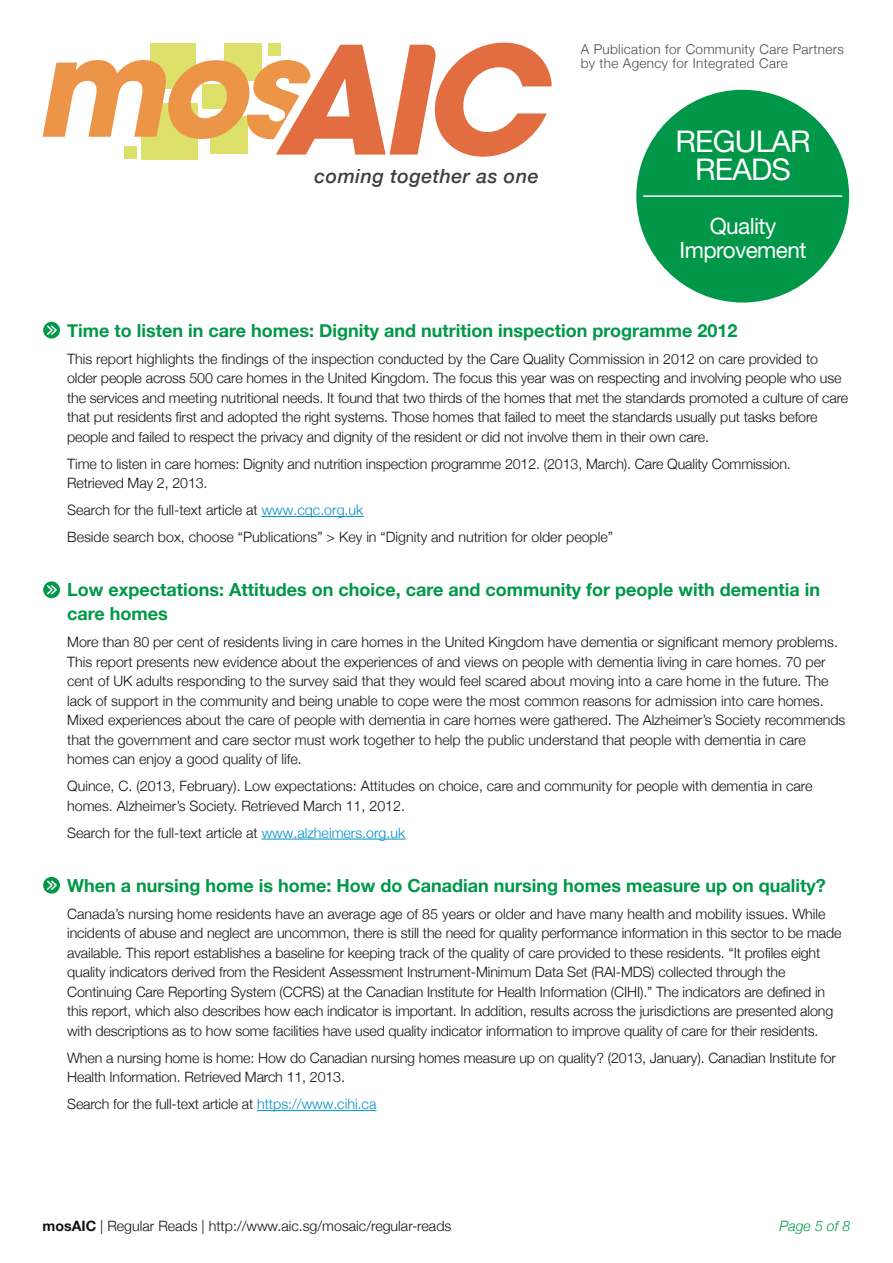
<style>
.page{position:relative;width:893px;height:1263px;background:#fff}
.page>*{position:absolute;margin:0;border:0;box-sizing:border-box;transform-origin:0 0}
.t1{font:30px/28.5px "Helvetica Neue LT Std";letter-spacing:-.025em;color:#fff;text-align:center}
.t2{font:22.5px/24px "Helvetica Neue LT Std";letter-spacing:-.025em;color:#fff;text-align:center}
.t3{font:italic 500 19.5px "Helvetica Neue";letter-spacing:.025em;color:#3d3f3f}
.t4{font:700 18px/24px "Helvetica Neue";color:#009848}
.t5{font:300 14.25px/19.5px "Helvetica Neue";letter-spacing:-.01em;color:#121212}
.t6{font:italic 300 14.25px "Helvetica Neue";color:#009848}
.t7{font:300 13.5px/13.5px "Helvetica Neue";letter-spacing:.025em;color:#4a4c4b}
.s1{color:#008fc9}
.s2{font-weight:700}
</style>
<div class="page">
<svg style="left:43px;top:322px;width:17px;height:17px"></svg>
<svg style="left:46px;top:324px;width:12px;height:12px"></svg>
<hr style="left:262px;top:516px;width:101px;height:1px;background:#008fc9">
<hr style="left:262px;top:839px;width:143px;height:1px;background:#008fc9">
<hr style="left:257px;top:1110px;width:119px;height:1px;background:#008fc9">
<svg style="left:43px;top:581px;width:17px;height:17px"></svg>
<svg style="left:46px;top:584px;width:12px;height:12px"></svg>
<svg style="left:43px;top:877px;width:17px;height:17px"></svg>
<svg style="left:46px;top:879px;width:12px;height:12px"></svg>
<div style="left:142px;top:103px;width:56px;height:56px;background:#dee169"></div>
<div style="left:124px;top:146px;width:13px;height:13px;background:#dee169"></div>
<svg style="left:43px;top:43px;width:509px;height:114px"></svg>
<div style="left:636px;top:90px;width:213px;height:213px;background:#009848;border-radius:50%"></div>
<hr style="left:643px;top:195px;width:199px;height:2px;background:#fff">
<h3 class="t3" style="left:314px;top:159px;width:226px">coming together as one</h3>
<p class="t7" style="left:581px;top:42px;width:265px">A Publication for Community Care Partners by the Agency for Integrated Care</p>
<h1 class="t1" style="left:675px;top:127px;width:137px">REGULAR<br>READS</h1>
<h2 class="t2" style="left:679px;top:213px;width:128px">Quality<br>Improvement</h2>
<p class="t4" style="left:67px;top:318px;width:672px">Time to listen in care homes: Dignity and nutrition inspection programme 2012</p>
<p class="t5" style="left:67px;top:348px;width:782px">This report highlights the findings of the inspection conducted by the Care Quality Commission in 2012 on care provided to older people across 500 care homes in the United Kingdom. The focus this year was on respecting and involving people who use the services and meeting nutritional needs. It found that two thirds of the homes that met the standards promoted a culture of care that put residents first and adopted the right systems. Those homes that failed to meet the standards usually put tasks before people and failed to respect the privacy and dignity of the resident or did not involve them in their own care.</p>
<p class="t5" style="left:67px;top:453px;width:725px">Time to listen in care homes: Dignity and nutrition inspection programme 2012. (2013, March). Care Quality Commission.<br>Retrieved May 2, 2013.</p>
<p class="t5" style="left:67px;top:496px;width:547px;line-height:27px">Search for the full-text article at <span class="s1">www.cqc.org.uk<br></span>Beside search box, choose “Publications” &gt; Key in “Dignity and nutrition for older people”</p>
<p class="t4" style="left:67px;top:577px;width:754px">Low expectations: Attitudes on choice, care and community for people with dementia in care homes</p>
<p class="t5" style="left:67px;top:632px;width:780px">More than 80 per cent of residents living in care homes in the United Kingdom have dementia or significant memory problems.<br>This report presents new evidence about the experiences of and views on people with dementia living in care homes. 70 per cent of UK adults responding to the survey said that they would feel scared about moving into a care home in the future. The lack of support in the community and being unable to cope were the most common reasons for admission into care homes.<br>Mixed experiences about the care of people with dementia in care homes were gathered. The Alzheimer’s Society recommends that the government and care sector must work together to help the public understand that people with dementia in care homes can enjoy a good quality of life.</p>
<p class="t5" style="left:67px;top:776px;width:747px">Quince, C. (2013, February). Low expectations: Attitudes on choice, care and community for people with dementia in care homes. Alzheimer’s Society. Retrieved March 11, 2012.</p>
<p class="t5" style="left:67px;top:822px;width:340px">Search for the full-text article at <span class="s1">www.alzheimers.org.uk</span></p>
<p class="t4" style="left:67px;top:873px;width:760px">When a nursing home is home: How do Canadian nursing homes measure up on quality?</p>
<p class="t5" style="left:67px;top:903px;width:776px">Canada’s nursing home residents have an average age of 85 years or older and have many health and mobility issues. While incidents of abuse and neglect are uncommon, there is still the need for quality performance information in this sector to be made available. This report establishes a baseline for keeping track of the quality of care provided to these residents. “It profiles eight quality indicators derived from the Resident Assessment Instrument-Minimum Data Set (RAI-MDS) collected through the Continuing Care Reporting System (CCRS) at the Canadian Institute for Health Information (CIHI).” The indicators are defined in this report, which also describes how each indicator is important. In addition, results across the jurisdictions are presented along with descriptions as to how some facilities have used quality indicator information to improve quality of care for their residents.</p>
<p class="t5" style="left:67px;top:1047px;width:770px">When a nursing home is home: How do Canadian nursing homes measure up on quality? (2013, January). Canadian Institute for<br>Health Information. Retrieved March 11, 2013.</p>
<p class="t5" style="left:67px;top:1094px;width:311px">Search for the full-text article at <span class="s1">https://www.cihi.ca</span></p>
<p class="t5" style="left:43px;top:1216px;width:410px"><span class="s2">mosAIC</span> | Regular Reads | http://www.aic.sg/mosaic/regular-reads</p>
<p class="t6" style="left:779px;top:1218px;width:73px">Page 5 of 8</p>
</div>
